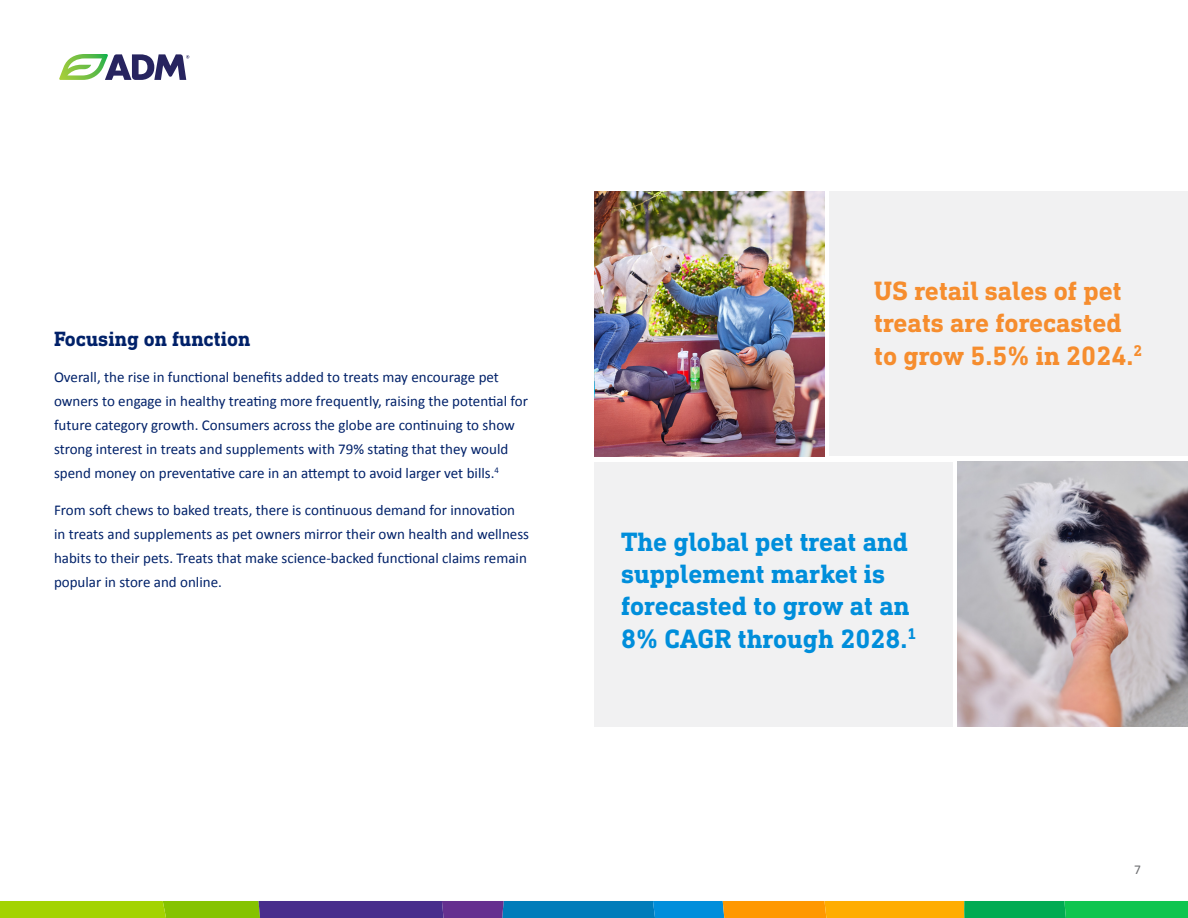
<style>
.page{position:relative;width:1188px;height:918px;background:#fff}
.page>*{position:absolute;margin:0;border:0;box-sizing:border-box;transform-origin:0 0}
.t1{font:700 27px/32.4px "DIN Next Slab Pro";color:#008edb}
.t2{font:700 27px/32.4px "DIN Next Slab Pro";color:#f68d2e}
.t3{font:700 21px "DIN Next Slab Pro";color:#012169}
.t4{font:15px/24px "Calibri";color:#012169}
.t5{font:13.5px "Calibri";color:#6d6e71}
</style>
<div class="page">
<svg style="left:0;top:901px;width:1188px;height:17px"></svg>
<svg style="left:59px;top:54px;width:130px;height:26px"></svg>
<div style="left:594px;top:462px;width:359px;height:265px;background:#f1f1f2"></div>
<div style="left:829px;top:191px;width:359px;height:265px;background:#f1f1f2"></div>
<img style="left:594px;top:191px;width:231px;height:265px">
<img style="left:957px;top:462px;width:231px;height:265px">
<p class="t3" style="left:54px;top:327px;width:198px">Focusing on function</p>
<p class="t4" style="left:54px;top:365px;width:475px">Overall, the rise in functional benefits added to treats may encourage pet owners to engage in healthy treating more frequently, raising the potential for future category growth. Consumers across the globe are continuing to show strong interest in treats and supplements with 79% stating that they would spend money on preventative care in an attempt to avoid larger vet bills.<sup>4</sup></p>
<p class="t4" style="left:54px;top:498px;width:477px">From soft chews to baked treats, there is continuous demand for innovation in treats and supplements as pet owners mirror their own health and wellness habits to their pets. Treats that make science-backed functional claims remain popular in store and online.</p>
<p class="t2" style="left:874px;top:274px;width:269px">US retail sales of pet treats are forecasted to grow 5.5% in 2024.<sup>2</sup></p>
<p class="t1" style="left:621px;top:525px;width:297px">The global pet treat and supplement market is forecasted to grow at an<br>8% CAGR through 2028.<sup>1</sup></p>
<p class="t5" style="left:1134px;top:860px;width:8px">7</p>
</div>
